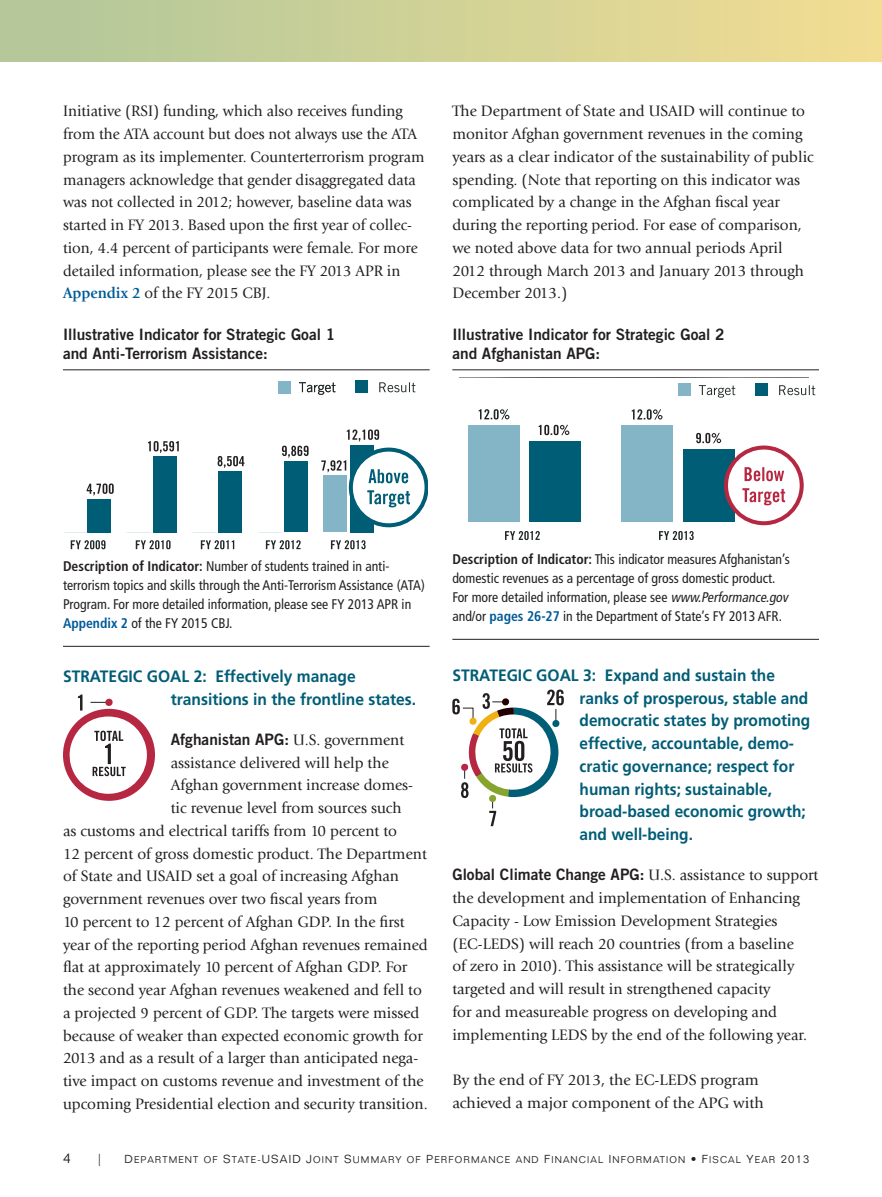
<style>
.page{position:relative;width:882px;height:1197px;background:#fff}
.page>*{position:absolute;margin:0;border:0;box-sizing:border-box;transform-origin:0 0}
.Header_Lvl4_-_SG{font:700 16.45px/22.8px "Frutiger LT Std";color:#005d76;scale:.95 1}
._2_02_BodyText{font:15.75px/22.8px "Giovanni Std";color:#231f20}
._2_02_BodyText-2{font:15.75px/22.8px "Giovanni Std";color:#231f20;scale:.96 1}
.Indicator_Graphic_Ti{font:15.75px/18.9px "Trade Gothic LT Std Bd 2";color:#231f20}
._2_02_BodyText-3{font:15.75px "Trade Gothic LT Std Bd 2";color:#231f20}
.IndicatorGraphicText{font:condensed 14px/19.2px "Frutiger LT Std";color:#231f20}
.t1{font:300 14px "Folio Std";color:#231f20}
.t2{font:300 12.25px "Folio Std";color:#231f20}
.t3{font:9.62px "Folio Std Light SC850";letter-spacing:.12em;color:#231f20}
.s1{font-weight:700;color:#005a98}
.s2{font-weight:700}
.s3{font-family:"Giovanni Std"}
.s4{font-style:italic}
.s5{font-family:"Trade Gothic LT Std Bd 2"}
.s6{font-size:11.38px}
</style>
<div class="page">
<hr style="left:452px;top:369px;width:367px;height:1px;background:#231f20">
<hr style="left:452px;top:639px;width:367px;height:1px;background:#231f20">
<div style="left:468px;top:425px;width:52px;height:96px;background:#84b5c6"></div>
<div style="left:529px;top:441px;width:52px;height:80px;background:#005d76"></div>
<div style="left:622px;top:425px;width:51px;height:96px;background:#84b5c6"></div>
<div style="left:683px;top:449px;width:52px;height:72px;background:#005d76"></div>
<svg style="left:479px;top:409px;width:30px;height:11px"></svg>
<svg style="left:539px;top:425px;width:30px;height:10px"></svg>
<svg style="left:632px;top:409px;width:31px;height:11px"></svg>
<svg style="left:696px;top:433px;width:25px;height:10px"></svg>
<svg style="left:505px;top:531px;width:35px;height:9px"></svg>
<svg style="left:659px;top:531px;width:35px;height:9px"></svg>
<svg style="left:699px;top:385px;width:36px;height:13px"></svg>
<div style="left:678px;top:384px;width:12px;height:12px;background:#84b5c6"></div>
<div style="left:756px;top:384px;width:12px;height:12px;background:#005d76"></div>
<svg style="left:779px;top:385px;width:36px;height:10px"></svg>
<div style="left:726px;top:448px;width:76px;height:75px;background:#fff;border-radius:50%"></div>
<div style="left:724px;top:446px;width:80px;height:79px;border:4px solid #b62841;border-radius:50%"></div>
<svg style="left:745px;top:467px;width:39px;height:14px"></svg>
<svg style="left:742px;top:488px;width:43px;height:17px"></svg>
<svg style="left:452px;top:690px;width:112px;height:136px"></svg>
<hr style="left:63px;top:369px;width:367px;height:1px;background:#231f20">
<hr style="left:63px;top:646px;width:367px;height:1px;background:#231f20">
<div style="left:88px;top:499px;width:23px;height:33px;background:#005d76"></div>
<div style="left:153px;top:456px;width:24px;height:76px;background:#005d76"></div>
<div style="left:219px;top:471px;width:23px;height:61px;background:#005d76"></div>
<div style="left:284px;top:461px;width:24px;height:71px;background:#005d76"></div>
<div style="left:350px;top:445px;width:23px;height:87px;background:#005d76"></div>
<div style="left:324px;top:475px;width:23px;height:57px;background:#84b5c6"></div>
<svg style="left:379px;top:382px;width:36px;height:10px"></svg>
<svg style="left:347px;top:429px;width:32px;height:12px"></svg>
<svg style="left:71px;top:540px;width:34px;height:9px"></svg>
<svg style="left:136px;top:540px;width:35px;height:9px"></svg>
<svg style="left:266px;top:540px;width:35px;height:9px"></svg>
<svg style="left:331px;top:540px;width:35px;height:9px"></svg>
<svg style="left:201px;top:540px;width:33px;height:9px"></svg>
<svg style="left:321px;top:460px;width:25px;height:12px"></svg>
<svg style="left:282px;top:446px;width:27px;height:12px"></svg>
<svg style="left:218px;top:456px;width:26px;height:12px"></svg>
<svg style="left:148px;top:441px;width:31px;height:12px"></svg>
<svg style="left:87px;top:484px;width:27px;height:11px"></svg>
<div style="left:351px;top:450px;width:76px;height:75px;background:#fff;border-radius:50%"></div>
<div style="left:349px;top:448px;width:79px;height:79px;border:4px solid #005d76;border-radius:50%"></div>
<svg style="left:369px;top:469px;width:39px;height:14px"></svg>
<svg style="left:367px;top:490px;width:43px;height:17px"></svg>
<svg style="left:299px;top:382px;width:36px;height:13px"></svg>
<div style="left:278px;top:381px;width:13px;height:12px;background:#84b5c6"></div>
<div style="left:356px;top:381px;width:12px;height:12px;background:#005d76"></div>
<img style="left:63px;top:710px;width:92px;height:91px">
<div style="left:63px;top:709px;width:92px;height:92px;background:#b62841;border-radius:46px"></div>
<svg style="left:69px;top:717px;width:82px;height:81px"></svg>
<svg style="left:90px;top:698px;width:23px;height:8px"></svg>
<svg style="left:78px;top:695px;width:5px;height:16px"></svg>
<div style="left:0;top:0;width:882px;height:62px;background:linear-gradient(to right,#b0c79b,#f1dd93)"></div>
<p class="_2_02_BodyText-2" style="left:63px;top:100px;width:378px">Initiative (RSI) funding, which also receives funding from the ATA account but does not always use the ATA program as its implementer. Counterterrorism program managers acknowledge that gender disaggregated data was not collected in 2012; however, baseline data was started in FY 2013. Based upon the first year of collec&shy;tion, 4.4 percent of participants were female. For more detailed information, please see the FY 2013 APR in <span class="s1">Appendix 2</span> of the FY 2015 CBJ.</p>
<p class="Indicator_Graphic_Ti" style="left:63px;top:325px;width:274px">Illustrative Indicator for Strategic Goal 1 and Anti-Terrorism Assistance:</p>
<p class="_2_02_BodyText" style="left:452px;top:100px;width:363px">The Department of State and USAID will continue to monitor Afghan government revenues in the coming years as a clear indicator of the sustainability of public spending. (Note that reporting on this indicator was complicated by a change in the Afghan fiscal year during the reporting period. For ease of comparison, we noted above data for two annual periods April 2012 through March 2013 and January 2013 through December 2013.)</p>
<p class="Indicator_Graphic_Ti" style="left:452px;top:325px;width:274px">Illustrative Indicator for Strategic Goal 2 and Afghanistan APG:</p>
<p class="IndicatorGraphicText" style="left:63px;top:556px;width:363px"><span class="s2">Description of Indicator:</span> Number of students trained in anti&shy;terrorism topics and skills through the Anti-Terrorism Assistance (ATA)<br>Program. For more detailed information, please see FY 2013 APR in <span class="s1">Appendix 2</span> of the FY 2015 CBJ.</p>
<p class="Header_Lvl4_-_SG" style="left:171px;top:665px;width:260px;text-indent:-108px">STRATEGIC GOAL 2: Effectively manage transitions in the frontline states.</p>
<p class="_2_02_BodyText-3" style="left:171px;top:729px;width:235px">Afghanistan APG: <span class="s3">U.S. government</span></p>
<p class="_2_02_BodyText" style="left:171px;top:751px;width:220px">assistance delivered will help the</p>
<p class="_2_02_BodyText" style="left:171px;top:774px;width:244px">Afghan government increase domes-</p>
<p class="_2_02_BodyText" style="left:171px;top:797px;width:232px">tic revenue level from sources such</p>
<p class="_2_02_BodyText" style="left:63px;top:819px;width:336px">as customs and electrical tariffs from 10 percent to</p>
<p class="_2_02_BodyText" style="left:63px;top:842px;width:365px">12 percent of gross domestic product. The Department</p>
<p class="_2_02_BodyText" style="left:63px;top:865px;width:338px">of State and USAID set a goal of increasing Afghan</p>
<p class="_2_02_BodyText" style="left:63px;top:888px;width:316px">government revenues over two fiscal years from</p>
<p class="_2_02_BodyText" style="left:63px;top:910px;width:343px">10 percent to 12 percent of Afghan GDP. In the first</p>
<p class="_2_02_BodyText" style="left:63px;top:933px;width:366px">year of the reporting period Afghan revenues remained</p>
<p class="_2_02_BodyText" style="left:63px;top:956px;width:346px">flat at approximately 10 percent of Afghan GDP. For</p>
<p class="_2_02_BodyText" style="left:63px;top:979px;width:361px">the second year Afghan revenues weakened and fell to</p>
<p class="_2_02_BodyText" style="left:63px;top:1001px;width:358px">a projected 9 percent of GDP. The targets were missed</p>
<p class="_2_02_BodyText" style="left:63px;top:1024px;width:361px">because of weaker than expected economic growth for</p>
<p class="_2_02_BodyText" style="left:63px;top:1047px;width:357px">2013 and as a result of a larger than anticipated nega-</p>
<p class="_2_02_BodyText" style="left:63px;top:1070px;width:362px">tive impact on customs revenue and investment of the</p>
<p class="_2_02_BodyText" style="left:63px;top:1092px;width:366px">upcoming Presidential election and security transition.</p>
<p class="IndicatorGraphicText" style="left:452px;top:549px;width:340px"><span class="s2">Description of Indicator:</span> This indicator measures Afghanistan’s domestic revenues as a percentage of gross domestic product.<br>For more detailed information, please see <span class="s4">www.Performance.gov </span>and/or <span class="s1">pages 26-27</span> in the Department of State’s FY 2013 AFR.</p>
<p class="Header_Lvl4_-_SG" style="left:580px;top:664px;width:244px;text-indent:-127px">STRATEGIC GOAL 3: Expand and sustain the ranks of prosperous, stable and democratic states by promoting effective, accountable, demo&shy;cratic governance; respect for human rights; sustainable, broad-based economic growth; and well-being.</p>
<p class="_2_02_BodyText" style="left:452px;top:864px;width:368px"><span class="s5">Global Climate Change APG:</span> U.S. assistance to support the development and implementation of Enhancing Capacity - Low Emission Development Strategies (EC-LEDS) will reach 20 countries (from a baseline<br>of zero in 2010). This assistance will be strategically targeted and will result in strengthened capacity<br>for and measureable progress on developing and implementing LEDS by the end of the following year.</p>
<p class="_2_02_BodyText" style="left:452px;top:1069px;width:313px">By the end of FY 2013, the EC-LEDS program achieved a major component of the APG with</p>
<p class="t1" style="left:63px;top:1150px;width:9px">4</p>
<p class="t2" style="left:98px;top:1152px;width:4px">|</p>
<p class="t3" style="left:125px;top:1154px;width:686px"><span class="s6">D</span>EPARTMENT OF <span class="s6">S</span>TATE<span class="s6">-USAID J</span>OINT <span class="s6">S</span>UMMARY OF <span class="s6">P</span>ERFORMANCE AND <span class="s6">F</span>INANCIAL <span class="s6">I</span>NFORMATION <span class="s6">• F</span>ISCAL <span class="s6">Y</span>EAR <span class="s6">2013</span></p>
</div>
